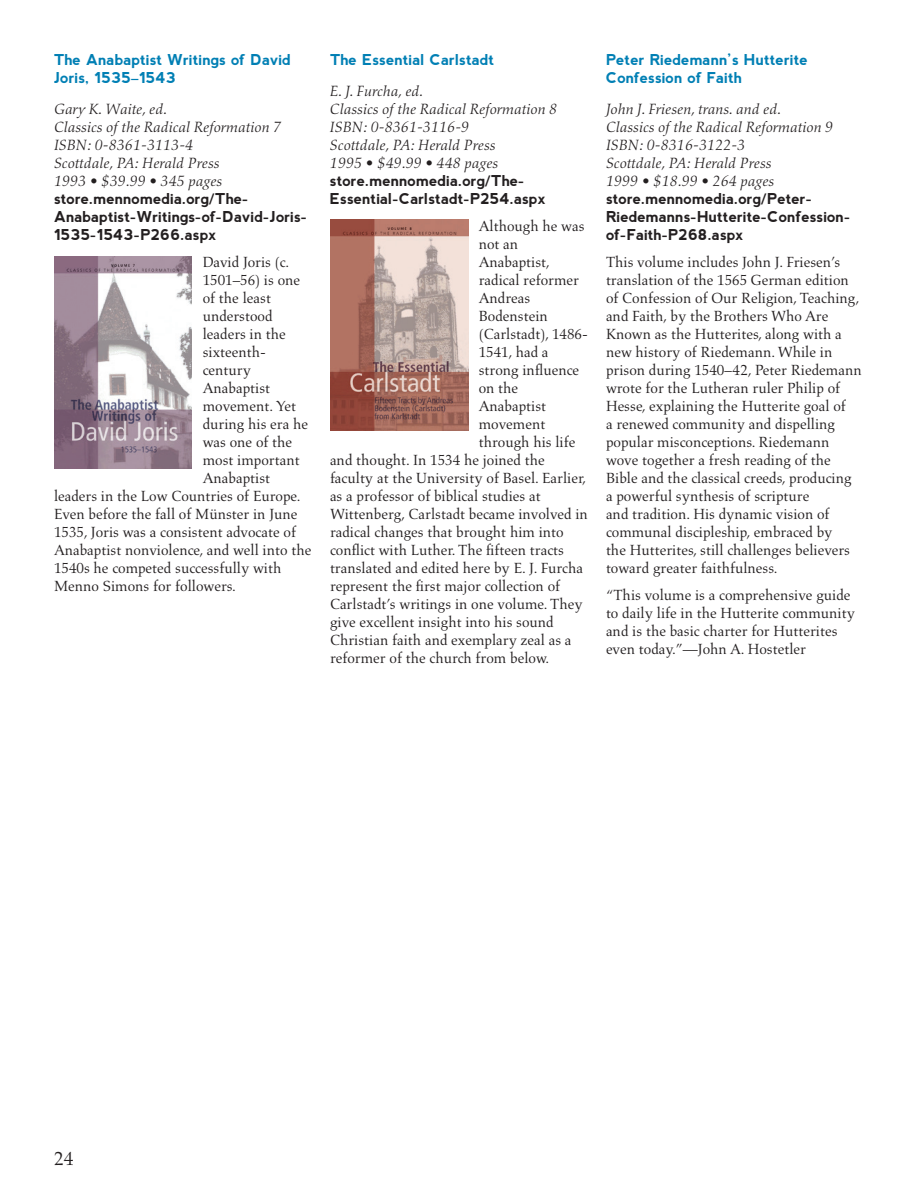
<style>
.page{position:relative;width:918px;height:1188px;background:#fff}
.page>*{position:absolute;margin:0;border:0;box-sizing:border-box;transform-origin:0 0}
.t1{font:19.5px "Aldus LT Std";color:#231f20}
.t2{font:15px/18px "Aldus LT Std";color:#231f20}
.t3{font:italic 15px/18px "Aldus Nova Pro";color:#231f20}
.t4{font:700 15px/18px "nevis";color:#231f20}
.t5{font:700 15px/18px "nevis";color:#007fb4}
</style>
<div class="page">
<img style="left:54px;top:257px;width:137px;height:211px">
<img style="left:330px;top:219px;width:138px;height:212px">
<p class="t5" style="left:54px;top:51px;width:239px">The Anabaptist Writings of David<br>Joris, 1535–1543</p>
<p class="t3" style="left:54px;top:101px;width:229px">Gary K. Waite, ed.<br>Classics of the Radical Reformation 7<br>ISBN: 0-8361-3113-4<br>Scottdale, PA: Herald Press<br>1993 • $39.99 • 345 pages</p>
<p class="t4" style="left:54px;top:190px;width:255px">store.mennomedia.org/The-<br>Anabaptist-Writings-of-David-Joris-<br>1535-1543-P266.aspx</p>
<p class="t2" style="left:203px;top:254px;width:88px">David Joris (c.</p>
<p class="t2" style="left:203px;top:272px;width:99px">1501–56) is one</p>
<p class="t2" style="left:203px;top:290px;width:70px">of the least</p>
<p class="t2" style="left:203px;top:308px;width:71px">understood</p>
<p class="t2" style="left:203px;top:326px;width:85px">leaders in the</p>
<p class="t2" style="left:203px;top:344px;width:65px">sixteenth-</p>
<p class="t2" style="left:203px;top:362px;width:50px">century</p>
<p class="t2" style="left:203px;top:380px;width:69px">Anabaptist</p>
<p class="t2" style="left:203px;top:398px;width:95px">movement. Yet</p>
<p class="t2" style="left:203px;top:416px;width:107px">during his era he</p>
<p class="t2" style="left:203px;top:434px;width:91px">was one of the</p>
<p class="t2" style="left:203px;top:452px;width:99px">most important</p>
<p class="t2" style="left:203px;top:470px;width:69px">Anabaptist</p>
<p class="t2" style="left:54px;top:488px;width:248px">leaders in the Low Countries of Europe.</p>
<p class="t2" style="left:54px;top:506px;width:245px">Even before the fall of Münster in June</p>
<p class="t2" style="left:54px;top:524px;width:244px">1535, Joris was a consistent advocate of</p>
<p class="t2" style="left:54px;top:542px;width:259px">Anabaptist nonviolence, and well into the</p>
<p class="t2" style="left:54px;top:560px;width:229px">1540s he competed successfully with</p>
<p class="t2" style="left:54px;top:578px;width:183px">Menno Simons for followers.</p>
<p class="t5" style="left:330px;top:51px;width:166px">The Essential Carlstadt</p>
<p class="t3" style="left:330px;top:83px;width:229px">E. J. Furcha, ed.<br>Classics of the Radical Reformation 8<br>ISBN: 0-8361-3116-9<br>Scottdale, PA: Herald Press<br>1995 • $49.99 • 448 pages</p>
<p class="t4" style="left:330px;top:172px;width:217px">store.mennomedia.org/The-<br>Essential-Carlstadt-P254.aspx</p>
<p class="t2" style="left:479px;top:218px;width:107px">Although he was</p>
<p class="t2" style="left:479px;top:236px;width:41px">not an</p>
<p class="t2" style="left:479px;top:254px;width:73px">Anabaptist,</p>
<p class="t2" style="left:479px;top:272px;width:102px">radical reformer</p>
<p class="t2" style="left:479px;top:290px;width:53px">Andreas</p>
<p class="t2" style="left:479px;top:308px;width:71px">Bodenstein</p>
<p class="t2" style="left:479px;top:326px;width:111px">(Carlstadt), 1486-</p>
<p class="t2" style="left:479px;top:344px;width:71px">1541, had a</p>
<p class="t2" style="left:479px;top:362px;width:102px">strong influence</p>
<p class="t2" style="left:479px;top:380px;width:41px">on the</p>
<p class="t2" style="left:479px;top:398px;width:69px">Anabaptist</p>
<p class="t2" style="left:479px;top:416px;width:68px">movement</p>
<p class="t2" style="left:479px;top:434px;width:98px">through his life</p>
<p class="t2" style="left:330px;top:452px;width:216px">and thought. In 1534 he joined the</p>
<p class="t2" style="left:330px;top:470px;width:258px">faculty at the University of Basel. Earlier,</p>
<p class="t2" style="left:330px;top:488px;width:212px">as a professor of biblical studies at</p>
<p class="t2" style="left:330px;top:506px;width:259px">Wittenberg, Carlstadt became involved in</p>
<p class="t2" style="left:330px;top:524px;width:235px">radical changes that brought him into</p>
<p class="t2" style="left:330px;top:542px;width:236px">conflict with Luther. The fifteen tracts</p>
<p class="t2" style="left:330px;top:560px;width:255px">translated and edited here by E. J. Furcha</p>
<p class="t2" style="left:330px;top:578px;width:232px">represent the first major collection of</p>
<p class="t2" style="left:330px;top:596px;width:254px">Carlstadt’s writings in one volume. They</p>
<p class="t2" style="left:330px;top:614px;width:225px">give excellent insight into his sound</p>
<p class="t2" style="left:330px;top:632px;width:243px">Christian faith and exemplary zeal as a</p>
<p class="t2" style="left:330px;top:650px;width:221px">reformer of the church from below.</p>
<p class="t5" style="left:606px;top:51px;width:203px">Peter Riedemann’s Hutterite<br>Confession of Faith</p>
<p class="t3" style="left:606px;top:101px;width:229px">John J. Friesen, trans. and ed.<br>Classics of the Radical Reformation 9<br>ISBN: 0-8316-3122-3<br>Scottdale, PA: Herald Press<br>1999 • $18.99 • 264 pages</p>
<p class="t4" style="left:606px;top:190px;width:246px">store.mennomedia.org/Peter-<br>Riedemanns-Hutterite-Confession&shy;of-Faith-P268.aspx</p>
<p class="t2" style="left:606px;top:254px;width:257px">This volume includes John J. Friesen’s translation of the 1565 German edition of Confession of Our Religion, Teaching, and Faith, by the Brothers Who Are Known as the Hutterites, along with a new history of Riedemann. While in prison during 1540–42, Peter Riedemann wrote for the Lutheran ruler Philip of Hesse, explaining the Hutterite goal of<br>a renewed community and dispelling popular misconceptions. Riedemann wove together a fresh reading of the Bible and the classical creeds, producing a powerful synthesis of scripture<br>and tradition. His dynamic vision of communal discipleship, embraced by<br>the Hutterites, still challenges believers toward greater faithfulness.</p>
<p class="t2" style="left:606px;top:587px;width:251px">“This volume is a comprehensive guide to daily life in the Hutterite community and is the basic charter for Hutterites even today.”—John A. Hostetler</p>
<h1 class="t1" style="left:54px;top:1148px;width:21px">24</h1>
</div>
